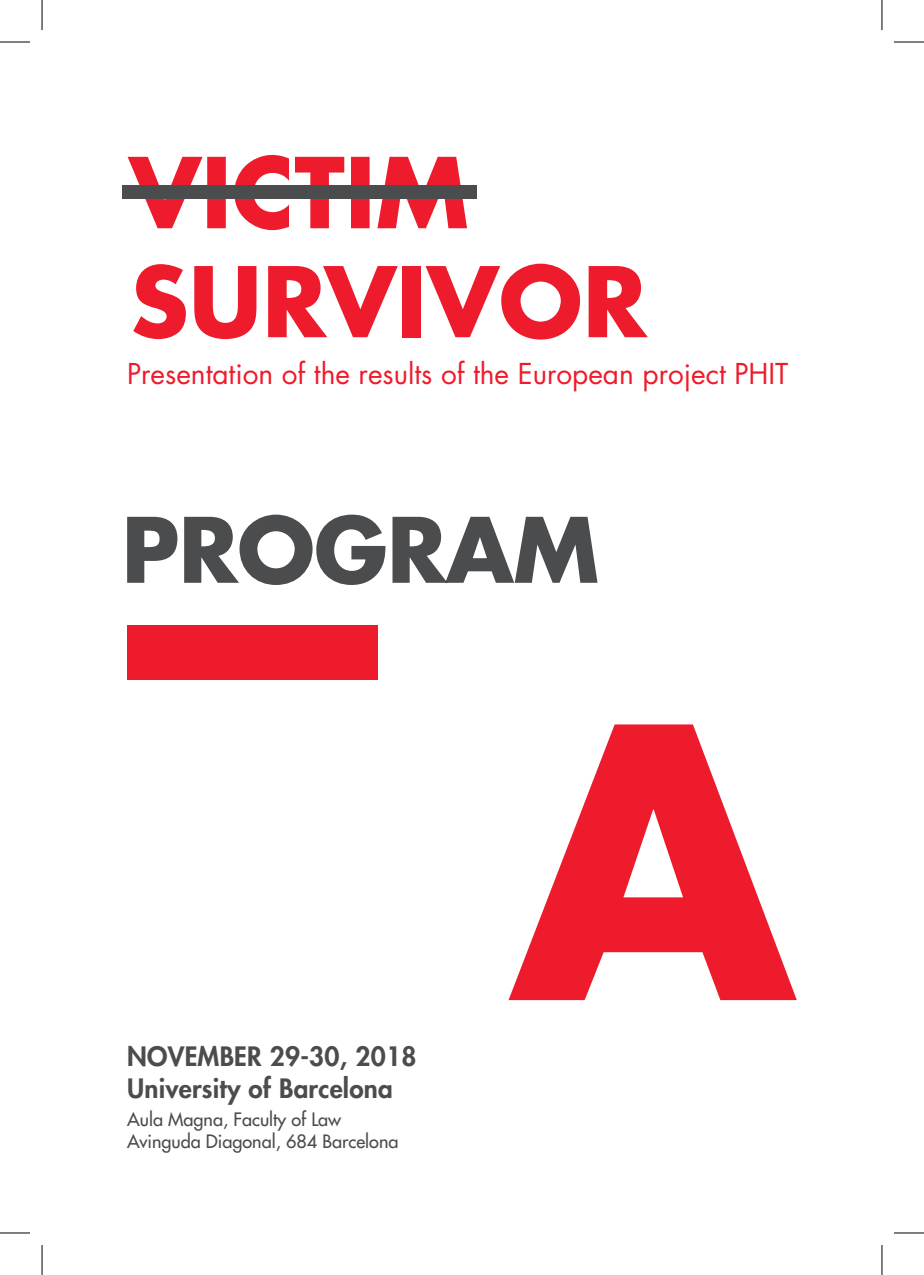
<style>
.page{position:relative;width:924px;height:1275px;background:#fff}
.page>*{position:absolute;margin:0;border:0;box-sizing:border-box;transform-origin:0 0}
.t1{font:700 94.4px "Futura";color:#ee1b2c}
.t2{font:28px "Futura";color:#ee1b2c}
.t3{font:800 26px "Futura";letter-spacing:.01em;color:#4b4c4d}
.t4{font:18px "Futura";color:#4b4c4d}
</style>
<div class="page">
<svg style="left:127px;top:155px;width:340px;height:75px"></svg>
<div style="left:123px;top:185px;width:354px;height:14px;background:#4b4c4d"></div>
<svg style="left:508px;top:724px;width:288px;height:276px;fill:#ee1b2c"></svg>
<div style="left:127px;top:624px;width:251px;height:55px;background:#ee1b2c"></div>
<svg style="left:127px;top:514px;width:470px;height:71px"></svg>
<hr style="left:0;top:42px;width:30px;height:1px;background:#000">
<hr style="left:893px;top:42px;width:30px;height:1px;background:#000">
<hr style="left:0;top:1232px;width:30px;height:1px;background:#000">
<hr style="left:893px;top:1232px;width:30px;height:1px;background:#000">
<hr style="left:42px;top:0;width:1px;height:30px;background:#000">
<hr style="left:42px;top:1245px;width:1px;height:30px;background:#000">
<hr style="left:881px;top:0;width:1px;height:30px;background:#000">
<hr style="left:881px;top:1245px;width:1px;height:30px;background:#000">
<p class="t1" style="left:130px;top:239px;width:517px">SURVIVOR</p>
<p class="t2" style="left:127px;top:355px;width:662px">Presentation of the results of the European project PHIT</p>
<p class="t3" style="left:127px;top:1040px;width:290px">NOVEMBER 29-30, 2018</p>
<p class="t3" style="left:127px;top:1072px;width:267px">University of Barcelona</p>
<p class="t4" style="left:127px;top:1108px;width:215px">Aula Magna, Faculty of Law</p>
<p class="t4" style="left:127px;top:1130px;width:273px">Avinguda Diagonal, 684 Barcelona</p>
</div>
